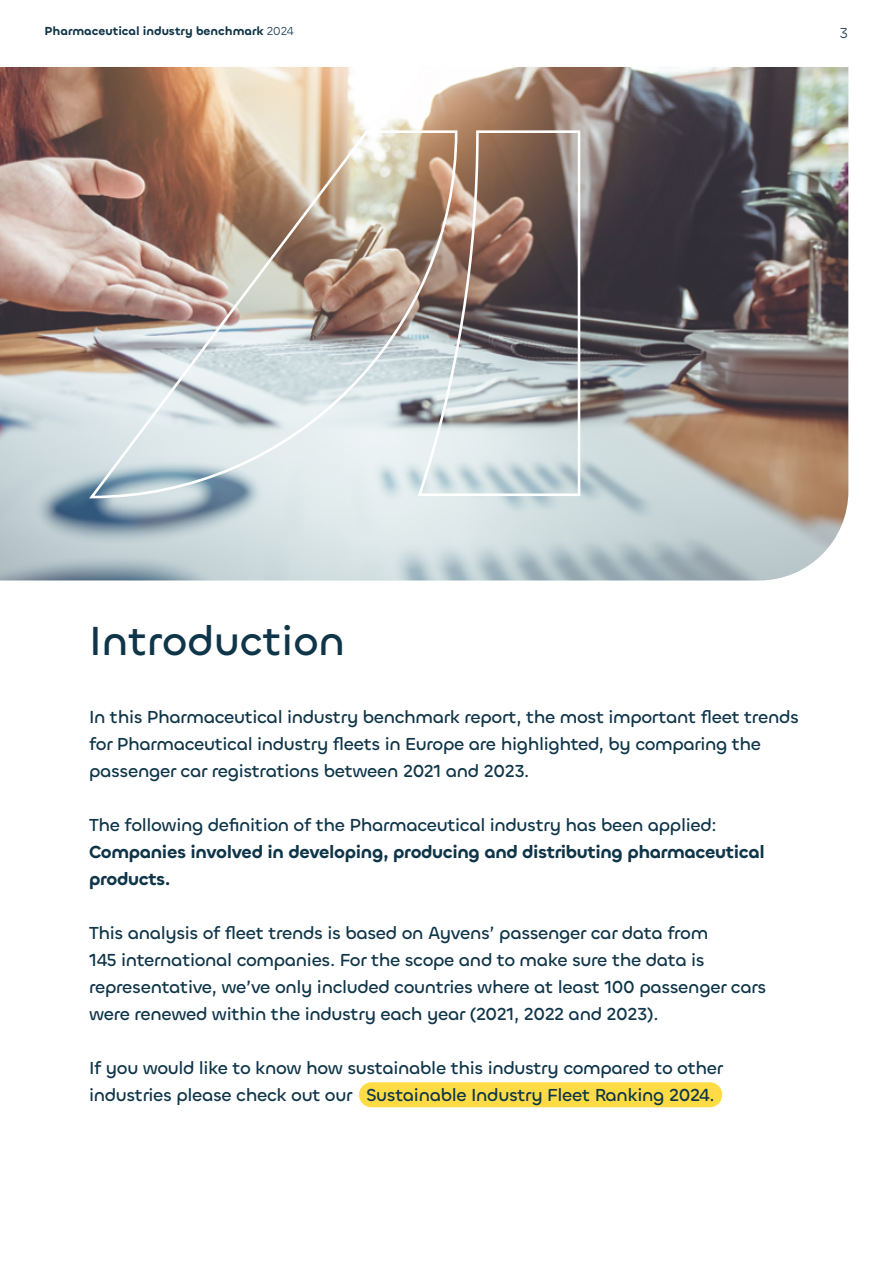
<style>
.page{position:relative;width:893px;height:1263px;background:#fff}
.page>*{position:absolute;margin:0;border:0;box-sizing:border-box;transform-origin:0 0}
.t1{font:500 42px "Chillax";color:#0f3549}
.t2{font:500 18px/27px "Chillax";letter-spacing:-.02em;color:#0f3549}
.t3{font:600 18px/27px "Chillax";letter-spacing:-.02em;color:#0f3549}
.t4{font:15px "Chillax";color:#0f3549}
.t5{font:600 12px "Chillax";color:#0f3549}
.s1{font-weight:400}
</style>
<div class="page">
<div style="left:359px;top:1082px;width:363px;height:25px;background:#ffdc46;border-radius:13px"></div>
<img style="left:0;top:67px;width:848px;height:513px">
<img style="left:87px;top:128px;width:495px;height:372px">
<p class="t5" style="left:45px;top:23px;width:251px">Pharmaceutical industry benchmark <span class="s1">2024</span></p>
<p class="t4" style="left:839px;top:24px;width:10px">3</p>
<h1 class="t1" style="left:89px;top:615px;width:258px">Introduction</h1>
<p class="t2" style="left:89px;top:703px;width:711px">In this Pharmaceutical industry benchmark report, the most important fleet trends for Pharmaceutical industry fleets in Europe are highlighted, by comparing the passenger car registrations between 2021 and 2023.</p>
<p class="t2" style="left:89px;top:811px;width:629px">The following definition of the Pharmaceutical industry has been applied:</p>
<p class="t3" style="left:89px;top:838px;width:677px">Companies involved in developing, producing and distributing pharmaceutical products.</p>
<p class="t2" style="left:89px;top:919px;width:679px">This analysis of fleet trends is based on Ayvens’ passenger car data from<br>145 international companies. For the scope and to make sure the data is representative, we’ve only included countries where at least 100 passenger cars were renewed within the industry each year (2021, 2022 and 2023).</p>
<p class="t2" style="left:89px;top:1054px;width:635px">If you would like to know how sustainable this industry compared to other industries please check out our Sustainable Industry Fleet Ranking 2024.</p>
</div>
